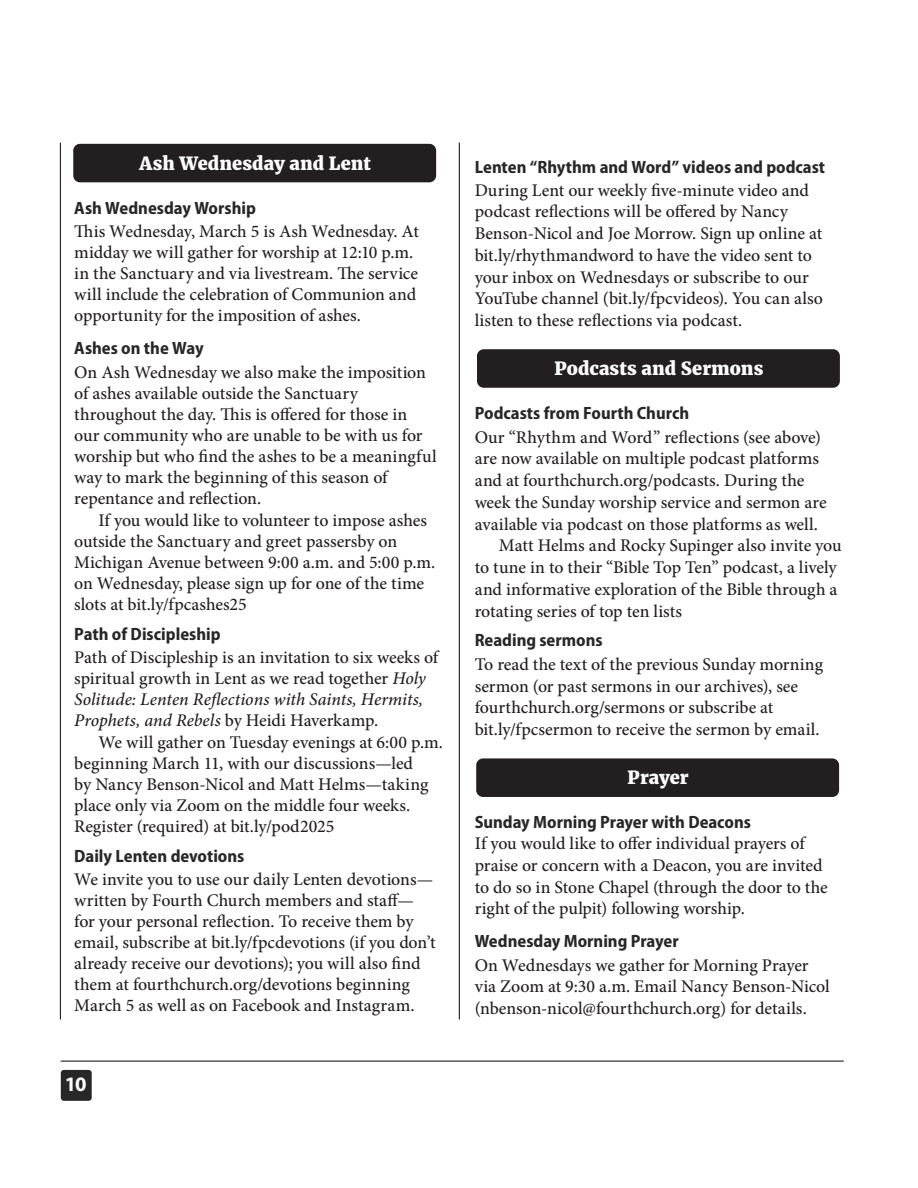
<style>
.page{position:relative;width:918px;height:1188px;background:#fff}
.page>*{position:absolute;margin:0;border:0;box-sizing:border-box;transform-origin:0 0}
.t1{font:700 20.7px "Myriad Pro";color:#fff}
.t2{font:800 18px "Merriweather";letter-spacing:.005em;color:#fff}
.t3{font:500 17.85px/21px "Minion Pro";letter-spacing:-.005em;color:#231f20}
.t4{font:700 semi-condensed 17.85px "Myriad Pro";color:#272728}
.s1{font-style:italic}
</style>
<div class="page">
<hr style="left:459px;top:142px;width:1px;height:878px;background:#231f20">
<hr style="left:60px;top:142px;width:1px;height:878px;background:#231f20">
<div style="left:73px;top:144px;width:363px;height:38px;background:#231f20;border-radius:7px"></div>
<div style="left:61px;top:1070px;width:31px;height:31px;background:#272728;border-radius:3px"></div>
<hr style="left:61px;top:1061px;width:783px;height:1px;background:#231f20">
<div style="left:476px;top:758px;width:363px;height:39px;background:#231f20;border-radius:7px"></div>
<div style="left:477px;top:349px;width:363px;height:39px;background:#231f20;border-radius:7px"></div>
<hr style="left:45px;top:141px;width:873px;height:2px;background:#fff">
<p class="t2" style="left:140px;top:152px;width:233px">Ash Wednesday and Lent</p>
<p class="t4" style="left:74px;top:198px;width:183px">Ash Wednesday Worship</p>
<p class="t3" style="left:74px;top:221px;width:346px">This Wednesday, March 5 is Ash Wednesday. At midday we will gather for worship at 12:10 p.m. in the Sanctuary and via livestream. The service will include the celebration of Communion and opportunity for the imposition of ashes.</p>
<p class="t4" style="left:74px;top:338px;width:131px">Ashes on the Way</p>
<p class="t3" style="left:74px;top:361px;width:364px">On Ash Wednesday we also make the imposition of ashes available outside the Sanctuary throughout the day. This is offered for those in our community who are unable to be with us for worship but who find the ashes to be a meaningful way to mark the beginning of this season of repentance and reflection.</p>
<p class="t3" style="left:74px;top:510px;width:361px;text-indent:24px">If you would like to volunteer to impose ashes outside the Sanctuary and greet passersby on Michigan Avenue between 9:00 a.m. and 5:00 p.m. on Wednesday, please sign up for one of the time slots at bit.ly/fpcashes25</p>
<p class="t4" style="left:74px;top:624px;width:148px">Path of Discipleship</p>
<p class="t3" style="left:74px;top:647px;width:367px">Path of Discipleship is an invitation to six weeks of spiritual growth in Lent as we read together <span class="s1">Holy Solitude: Lenten Reflections with Saints, Hermits, Prophets, and Rebels</span> by Heidi Haverkamp.</p>
<p class="t3" style="left:74px;top:732px;width:368px;text-indent:24px">We will gather on Tuesday evenings at 6:00 p.m. beginning March 11, with our discussions—led<br>by Nancy Benson-Nicol and Matt Helms—taking place only via Zoom on the middle four weeks.<br>Register (required) at bit.ly/pod2025</p>
<p class="t4" style="left:74px;top:846px;width:172px">Daily Lenten devotions</p>
<p class="t3" style="left:74px;top:869px;width:363px">We invite you to use our daily Lenten devotions— written by Fourth Church members and staff— for your personal reflection. To receive them by email, subscribe at bit.ly/fpcdevotions (if you don’t already receive our devotions); you will also find them at fourthchurch.org/devotions beginning March 5 as well as on Facebook and Instagram.</p>
<p class="t1" style="left:65px;top:1071px;width:23px">10</p>
<p class="t4" style="left:475px;top:157px;width:352px">Lenten “Rhythm and Word” videos and podcast</p>
<p class="t3" style="left:475px;top:180px;width:350px;line-height:21.6px">During Lent our weekly five-minute video and podcast reflections will be offered by Nancy Benson-Nicol and Joe Morrow. Sign up online at bit.ly/rhythmandword to have the video sent to your inbox on Wednesdays or subscribe to our YouTube channel (bit.ly/fpcvideos). You can also listen to these reflections via podcast.</p>
<p class="t2" style="left:555px;top:357px;width:210px">Podcasts and Sermons</p>
<p class="t4" style="left:475px;top:403px;width:216px">Podcasts from Fourth Church</p>
<p class="t3" style="left:475px;top:426px;width:353px;line-height:21.8px">Our “Rhythm and Word” reflections (see above) are now available on multiple podcast platforms and at fourthchurch.org/podcasts. During the week the Sunday worship service and sermon are available via podcast on those platforms as well.</p>
<p class="t3" style="left:475px;top:535px;width:368px;line-height:21.8px;text-indent:24px">Matt Helms and Rocky Supinger also invite you to tune in to their “Bible Top Ten” podcast, a lively and informative exploration of the Bible through a rotating series of top ten lists</p>
<p class="t4" style="left:475px;top:630px;width:129px">Reading sermons</p>
<p class="t3" style="left:475px;top:653px;width:350px;line-height:21.8px">To read the text of the previous Sunday morning sermon (or past sermons in our archives), see fourthchurch.org/sermons or subscribe at bit.ly/fpcsermon to receive the sermon by email.</p>
<p class="t2" style="left:628px;top:766px;width:63px">Prayer</p>
<p class="t4" style="left:475px;top:812px;width:278px">Sunday Morning Prayer with Deacons</p>
<p class="t3" style="left:475px;top:833px;width:355px;line-height:21.8px">If you would like to offer individual prayers of praise or concern with a Deacon, you are invited to do so in Stone Chapel (through the door to the right of the pulpit) following worship.</p>
<p class="t4" style="left:475px;top:931px;width:205px">Wednesday Morning Prayer</p>
<p class="t3" style="left:475px;top:954px;width:357px;line-height:21.8px">On Wednesdays we gather for Morning Prayer via Zoom at 9:30 a.m. Email Nancy Benson-Nicol (nbenson-nicol@fourthchurch.org) for details.</p>
</div>
